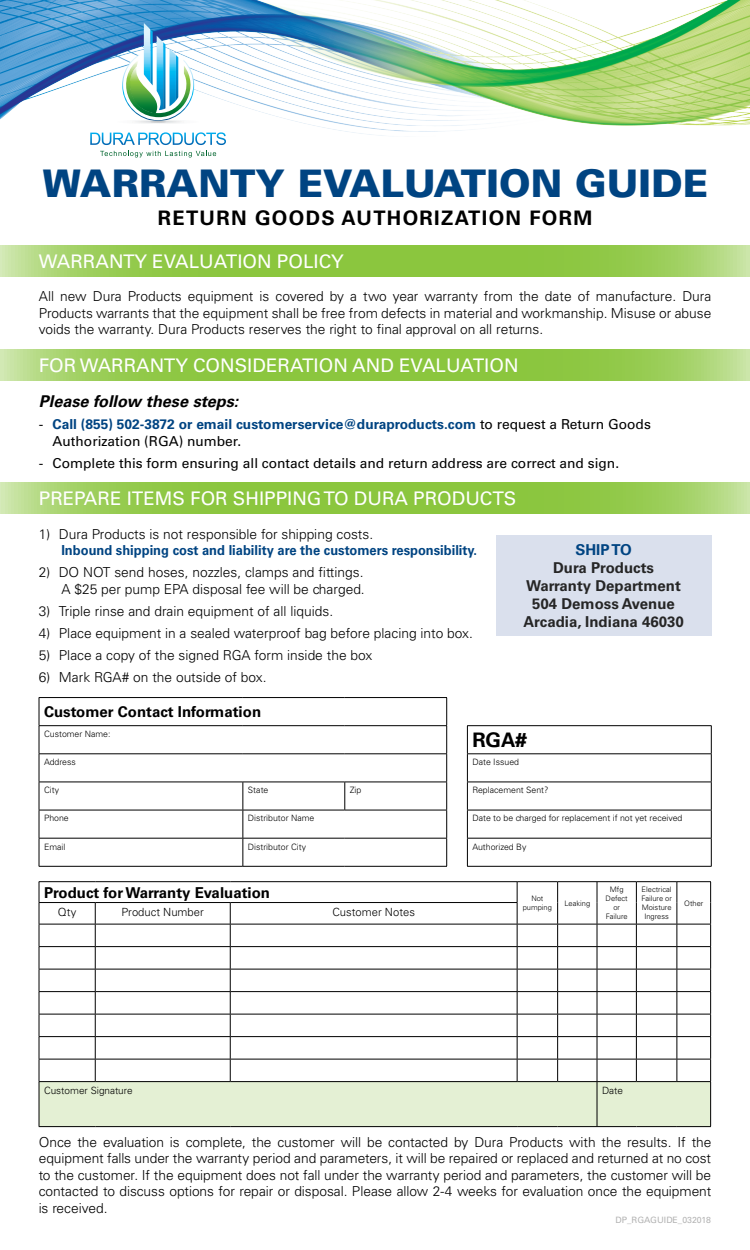
<style>
.page{position:relative;width:750px;height:1250px;background:#fff}
.page>*{position:absolute;margin:0;border:0;box-sizing:border-box;transform-origin:0 0}
.t1{font:900 38px "Univers LT Std";color:#004482}
.t2{font:700 20px "Univers LT Std";letter-spacing:.065em;color:#000}
.t3{font:18.75px "Univers LT Std";color:#fff}
.t4{font:italic 700 16.25px "Univers LT Std";color:#000}
.t5{font:700 15px "Univers LT Std";color:#262626}
.t6{font:700 15px "Univers LT Std";color:#000}
.t7{font:700 15px "Univers LT Std";color:#004482}
.t8{font:300 13.75px/16.5px "Univers LT Std";color:#000;text-align:justify}
.t9{font:700 13.75px/16.5px "Univers LT Std";color:#004482;scale:.94 1}
.t10{font:700 13.75px/16.5px "Univers LT Std";color:#004482}
.t11{font:13.75px "Univers LT Std";color:#000}
.t12{font:300 11.25px "Univers LT Std";color:#000}
.t13{font:300 10px "Univers LT Std";color:#000}
.t14{font:300 8.75px "Univers LT Std";color:#000}
.t15{font:8.75px "Univers LT Std";color:#b3b3b3}
.t16{font:300 7.5px/9px "Univers LT Std";color:#000;text-align:center}
.s1{font-weight:400;color:#000}
.s2{font-weight:300;color:#000}
</style>
<div class="page">
<img style="left:0;top:0;width:750px;height:136px">
<div style="left:496px;top:535px;width:215px;height:101px;background:#dae0ed"></div>
<svg style="left:90px;top:132px;width:136px;height:13px"></svg>
<svg style="left:100px;top:151px;width:116px;height:6px"></svg>
<svg style="left:115px;top:23px;width:85px;height:101px"></svg>
<svg style="left:0;top:349px;width:750px;height:32px;fill:#8dc741"></svg>
<svg style="left:0;top:245px;width:750px;height:32px;fill:#8dc741"></svg>
<svg style="left:0;top:483px;width:750px;height:31px;fill:#8dc741"></svg>
<hr style="left:39px;top:725px;width:204px;height:1px;background:#000">
<hr style="left:243px;top:725px;width:102px;height:1px;background:#000">
<hr style="left:345px;top:725px;width:102px;height:1px;background:#000">
<hr style="left:39px;top:753px;width:204px;height:1px;background:#000">
<hr style="left:243px;top:753px;width:102px;height:1px;background:#000">
<hr style="left:345px;top:753px;width:102px;height:1px;background:#000">
<hr style="left:39px;top:782px;width:204px;height:1px;background:#000">
<hr style="left:243px;top:782px;width:102px;height:1px;background:#000">
<hr style="left:345px;top:782px;width:102px;height:1px;background:#000">
<svg style="left:344px;top:782px;width:1px;height:28px"></svg>
<hr style="left:39px;top:810px;width:204px;height:1px;background:#000">
<hr style="left:243px;top:810px;width:102px;height:1px;background:#000">
<hr style="left:345px;top:810px;width:102px;height:1px;background:#000">
<hr style="left:39px;top:838px;width:204px;height:1px;background:#000">
<hr style="left:243px;top:838px;width:102px;height:1px;background:#000">
<svg style="left:243px;top:782px;width:1px;height:84px"></svg>
<hr style="left:345px;top:838px;width:102px;height:1px;background:#000">
<hr style="left:39px;top:866px;width:204px;height:1px;background:#000">
<hr style="left:243px;top:866px;width:102px;height:1px;background:#000">
<hr style="left:345px;top:866px;width:102px;height:1px;background:#000">
<hr style="left:467px;top:725px;width:245px;height:1px;background:#000">
<hr style="left:467px;top:753px;width:245px;height:1px;background:#000">
<hr style="left:467px;top:782px;width:245px;height:1px;background:#000">
<hr style="left:467px;top:810px;width:245px;height:1px;background:#000">
<hr style="left:467px;top:838px;width:245px;height:1px;background:#000">
<svg style="left:467px;top:726px;width:1px;height:140px"></svg>
<svg style="left:711px;top:726px;width:1px;height:140px"></svg>
<hr style="left:467px;top:866px;width:245px;height:1px;background:#000">
<hr style="left:39px;top:697px;width:204px;height:1px;background:#000">
<svg style="left:39px;top:698px;width:1px;height:168px"></svg>
<hr style="left:243px;top:697px;width:102px;height:1px;background:#000">
<hr style="left:345px;top:697px;width:102px;height:1px;background:#000">
<svg style="left:446px;top:698px;width:1px;height:168px"></svg>
<hr style="left:517px;top:881px;width:41px;height:1px;background:#000">
<hr style="left:558px;top:881px;width:39px;height:1px;background:#000">
<hr style="left:597px;top:881px;width:39px;height:1px;background:#000">
<hr style="left:636px;top:881px;width:41px;height:1px;background:#000">
<hr style="left:677px;top:881px;width:34px;height:1px;background:#000">
<hr style="left:39px;top:881px;width:56px;height:1px;background:#000">
<hr style="left:95px;top:881px;width:135px;height:1px;background:#000">
<hr style="left:230px;top:881px;width:287px;height:1px;background:#000">
<svg style="left:39px;top:882px;width:672px;height:245px"></svg>
<p class="t1" style="left:43px;top:160px;width:667px">WARRANTY EVALUATION GUIDE</p>
<p class="t2" style="left:158px;top:207px;width:436px">RETURN GOODS AUTHORIZATION FORM</p>
<p class="t3" style="left:39px;top:250px;width:306px">WARRANTY EVALUATION POLICY</p>
<p class="t8" style="left:39px;top:288px;width:674px">All new Dura Products equipment is covered by a two year warranty from the date of manufacture. Dura Products warrants that the equipment shall be free from defects in material and workmanship. Misuse or abuse voids the warranty. Dura Products reserves the right to final approval on all returns.</p>
<p class="t3" style="left:39px;top:354px;width:481px">FOR WARRANTY CONSIDERATION AND EVALUATION</p>
<p class="t4" style="left:39px;top:392px;width:201px">Please follow these steps:</p>
<p class="t10" style="left:53px;top:416px;width:600px;text-indent:-14px"><span class="s1">-</span> Call (855) 502-3872 or email customerservice@duraproducts.com <span class="s1">to request a Return Goods<br>Authorization (RGA) number.</span></p>
<p class="t11" style="left:39px;top:455px;width:582px">- Complete this form ensuring all contact details and return address are correct and sign.</p>
<p class="t3" style="left:39px;top:487px;width:479px">PREPARE ITEMS FOR SHIPPING TO DURA PRODUCTS</p>
<p class="t9" style="left:61px;top:526px;width:444px;text-indent:-23px"><span class="s2">1) Dura Products is not responsible for shipping costs.<br></span>Inbound shipping cost and liability are the customers responsibility.</p>
<p class="t8" style="left:39px;top:564px;width:327px;text-align:right">2) DO NOT send hoses, nozzles, clamps and fittings.<br>A $25 per pump EPA disposal fee will be charged.</p>
<p class="t8" style="left:39px;top:603px;width:296px">3) Triple rinse and drain equipment of all liquids.</p>
<p class="t8" style="left:39px;top:625px;width:436px">4) Place equipment in a sealed waterproof bag before placing into box.</p>
<p class="t8" style="left:39px;top:647px;width:335px">5) Place a copy of the signed RGA form inside the box</p>
<p class="t8" style="left:39px;top:669px;width:229px">6) Mark RGA# on the outside of box.</p>
<p class="t7" style="left:575px;top:541px;width:58px">SHIP TO</p>
<p class="t5" style="left:553px;top:559px;width:102px">Dura Products</p>
<p class="t5" style="left:526px;top:577px;width:156px">Warranty Department</p>
<p class="t5" style="left:532px;top:595px;width:144px">504 Demoss Avenue</p>
<p class="t5" style="left:523px;top:613px;width:162px">Arcadia, Indiana 46030</p>
<p class="t6" style="left:44px;top:703px;width:219px">Customer Contact Information</p>
<p class="t14" style="left:44px;top:729px;width:68px">Customer Name:</p>
<p class="t2" style="left:472px;top:728px;width:56px">RGA#</p>
<p class="t14" style="left:44px;top:757px;width:33px">Address</p>
<p class="t14" style="left:472px;top:757px;width:48px">Date Issued</p>
<p class="t14" style="left:44px;top:785px;width:17px">City</p>
<p class="t14" style="left:248px;top:785px;width:22px">State</p>
<p class="t14" style="left:350px;top:785px;width:13px">Zip</p>
<p class="t14" style="left:472px;top:785px;width:78px">Replacement Sent?</p>
<p class="t14" style="left:44px;top:813px;width:26px">Phone</p>
<p class="t14" style="left:248px;top:813px;width:68px">Distributor Name</p>
<p class="t14" style="left:472px;top:813px;width:212px">Date to be charged for replacement if not yet received</p>
<p class="t14" style="left:44px;top:841px;width:23px">Email</p>
<p class="t14" style="left:248px;top:841px;width:60px">Distributor City</p>
<p class="t14" style="left:472px;top:841px;width:56px">Authorized By</p>
<p class="t6" style="left:44px;top:883px;width:228px">Product for Warranty Evaluation</p>
<p class="t16" style="left:606px;top:885px;width:24px">Mfg<br>Defect or<br>Failure</p>
<p class="t16" style="left:641px;top:885px;width:32px">Electrical<br>Failure or<br>Moisture<br>Ingress</p>
<p class="t16" style="left:523px;top:894px;width:31px">Not pumping</p>
<p class="t16" style="left:564px;top:898px;width:27px">Leaking</p>
<p class="t16" style="left:684px;top:898px;width:21px">Other</p>
<p class="t12" style="left:58px;top:905px;width:20px">Qty</p>
<p class="t12" style="left:122px;top:905px;width:84px">Product Number</p>
<p class="t12" style="left:332px;top:905px;width:84px">Customer Notes</p>
<p class="t13" style="left:44px;top:1084px;width:90px">Customer Signature</p>
<p class="t13" style="left:602px;top:1084px;width:23px">Date</p>
<p class="t8" style="left:39px;top:1134px;width:674px">Once the evaluation is complete, the customer will be contacted by Dura Products with the results. If the equipment falls under the warranty period and parameters, it will be repaired or replaced and returned at no cost to the customer. If the equipment does not fall under the warranty period and parameters, the customer will be contacted to discuss options for repair or disposal. Please allow 2-4 weeks for evaluation once the equipment is received.</p>
<p class="t15" style="left:615px;top:1215px;width:97px">DP_RGAGUIDE_032018</p>
</div>
